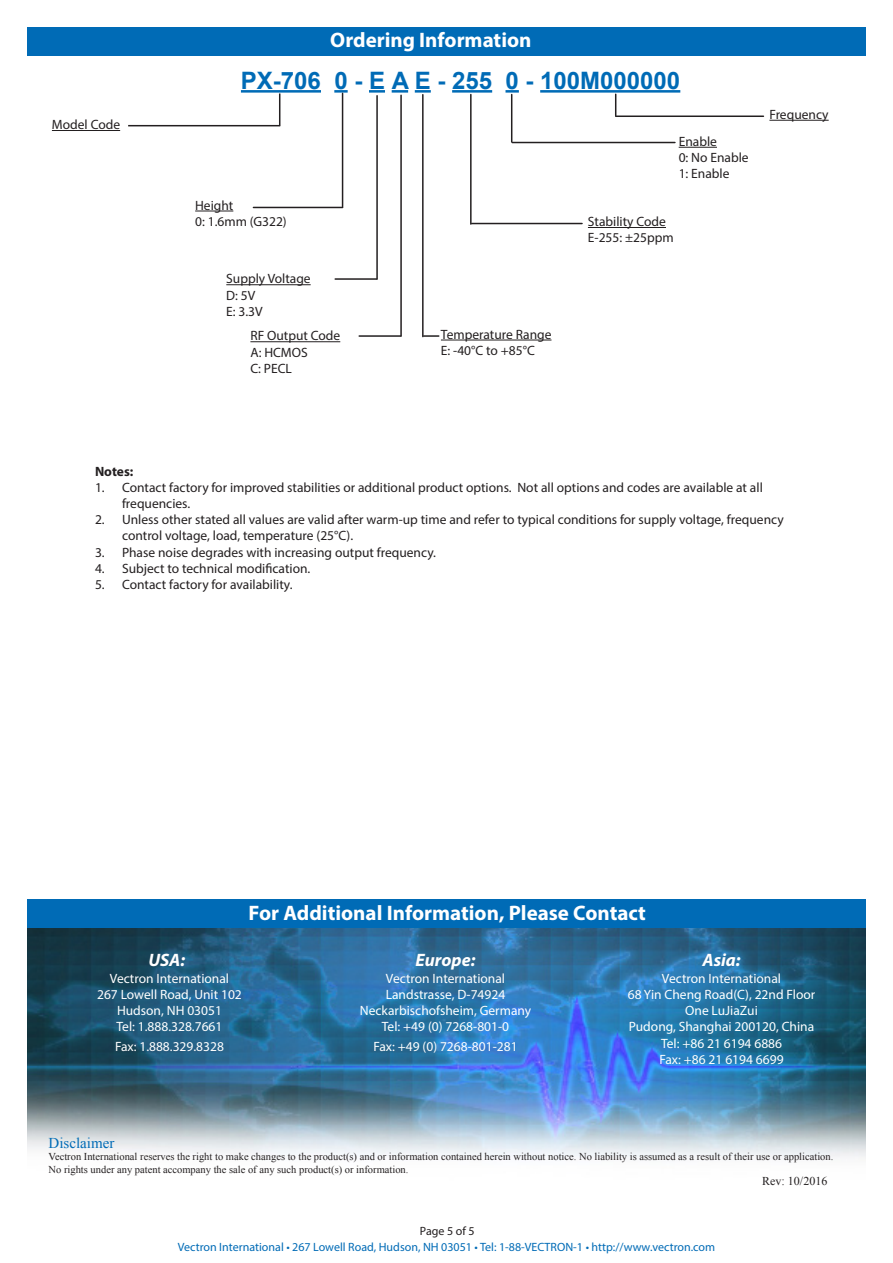
<style>
.page{position:relative;width:893px;height:1263px;background:#fff}
.page>*{position:absolute;margin:0;border:0;box-sizing:border-box;transform-origin:0 0}
.t1{font:700 24px "Arial";color:#006bb6}
.t2{font:700 21px "Myriad Pro";color:#fff}
.t3{font:italic 700 18px "Myriad Pro";color:#fff}
.t4{font:15px "Times New Roman";color:#006bb6}
.t5{font:13.5px/16.2px "Myriad Pro";color:#231f20}
.t6{font:13.5px "Myriad Pro";color:#fff}
.t7{font:700 13.5px "Myriad Pro";color:#231f20}
.t8{font:12px "Myriad Pro";color:#006bb6}
.t9{font:12px "Times New Roman";color:#231f20}
.t10{font:12px "Myriad Pro";color:#231f20}
.t11{font:10.5px/12.6px "Times New Roman";color:#231f20}
</style>
<div class="page">
<div style="left:27px;top:27px;width:839px;height:29px;background:#006bb6"></div>
<hr style="left:241px;top:90px;width:80px;height:3px;background:#006bb6">
<hr style="left:334px;top:90px;width:14px;height:3px;background:#006bb6">
<hr style="left:369px;top:90px;width:16px;height:3px;background:#006bb6">
<hr style="left:392px;top:90px;width:16px;height:3px;background:#006bb6">
<hr style="left:415px;top:90px;width:16px;height:3px;background:#006bb6">
<hr style="left:452px;top:90px;width:40px;height:3px;background:#006bb6">
<hr style="left:505px;top:90px;width:14px;height:3px;background:#006bb6">
<hr style="left:540px;top:90px;width:140px;height:3px;background:#006bb6">
<hr style="left:52px;top:130px;width:68px;height:1px;background:#231f20">
<hr style="left:195px;top:211px;width:38px;height:1px;background:#231f20">
<hr style="left:226px;top:284px;width:85px;height:1px;background:#231f20">
<hr style="left:588px;top:227px;width:78px;height:1px;background:#231f20">
<hr style="left:253px;top:207px;width:90px;height:1px;background:#231f20">
<hr style="left:342px;top:93px;width:1px;height:114px;background:#231f20">
<hr style="left:376px;top:96px;width:2px;height:183px;background:#231f20">
<hr style="left:470px;top:94px;width:2px;height:130px;background:#231f20">
<hr style="left:511px;top:95px;width:1px;height:47px;background:#231f20">
<hr style="left:769px;top:120px;width:60px;height:1px;background:#231f20">
<hr style="left:679px;top:147px;width:38px;height:1px;background:#231f20">
<svg style="left:615px;top:94px;width:1px;height:22px"></svg>
<hr style="left:616px;top:116px;width:147px;height:1px;background:#231f20">
<hr style="left:335px;top:278px;width:42px;height:2px;background:#231f20">
<hr style="left:512px;top:142px;width:163px;height:1px;background:#231f20">
<hr style="left:472px;top:223px;width:110px;height:1px;background:#231f20">
<hr style="left:128px;top:125px;width:152px;height:1px;background:#231f20">
<hr style="left:279px;top:93px;width:1px;height:33px;background:#231f20">
<hr style="left:250px;top:341px;width:90px;height:1px;background:#231f20">
<hr style="left:400px;top:95px;width:2px;height:241px;background:#231f20">
<hr style="left:359px;top:335px;width:42px;height:2px;background:#231f20">
<hr style="left:441px;top:340px;width:110px;height:1px;background:#231f20">
<hr style="left:422px;top:95px;width:2px;height:242px;background:#231f20">
<svg style="left:424px;top:335px;width:15px;height:2px"></svg>
<img style="left:27px;top:928px;width:839px;height:231px">
<div style="left:27px;top:899px;width:839px;height:29px;background:#006bb6"></div>
<p class="t5" style="left:52px;top:116px;width:70px">Model Code</p>
<p class="t2" style="left:330px;top:26px;width:203px">Ordering Information</p>
<p class="t1" style="left:241px;top:64px;width:441px">PX-706 0 - E A E - 255 0 - 100M000000</p>
<p class="t5" style="left:195px;top:197px;width:40px">Height</p>
<p class="t5" style="left:195px;top:213px;width:93px">0: 1.6mm (G322)</p>
<p class="t5" style="left:226px;top:271px;width:86px">Supply Voltage</p>
<p class="t5" style="left:226px;top:287px;width:31px">D: 5V</p>
<p class="t5" style="left:226px;top:303px;width:38px">E: 3.3V</p>
<p class="t5" style="left:250px;top:328px;width:91px">RF Output Code</p>
<p class="t5" style="left:250px;top:344px;width:59px">A: HCMOS</p>
<p class="t5" style="left:250px;top:360px;width:43px">C: PECL</p>
<p class="t5" style="left:441px;top:326px;width:112px">Temperature Range</p>
<p class="t5" style="left:441px;top:342px;width:95px">E: -40°C to +85°C</p>
<p class="t5" style="left:679px;top:133px;width:40px">Enable</p>
<p class="t5" style="left:679px;top:149px;width:72px">0: No Enable</p>
<p class="t5" style="left:679px;top:165px;width:52px">1: Enable</p>
<p class="t5" style="left:588px;top:213px;width:80px">Stability Code</p>
<p class="t5" style="left:588px;top:229px;width:87px">E-255: ±25ppm</p>
<p class="t5" style="left:769px;top:106px;width:61px">Frequency</p>
<p class="t7" style="left:95px;top:462px;width:40px">Notes:</p>
<p class="t5" style="left:122px;top:479px;width:642px;text-indent:-27px">1. Contact factory for improved stabilities or additional product options. Not all options and codes are available at all frequencies.</p>
<p class="t5" style="left:122px;top:511px;width:663px;text-indent:-27px">2. Unless other stated all values are valid after warm-up time and refer to typical conditions for supply voltage, frequency control voltage, load, temperature (25°C).</p>
<p class="t5" style="left:95px;top:544px;width:342px">3. Phase noise degrades with increasing output frequency.</p>
<p class="t5" style="left:95px;top:560px;width:217px">4. Subject to technical modification.</p>
<p class="t5" style="left:95px;top:576px;width:199px">5. Contact factory for availability.</p>
<p class="t2" style="left:249px;top:899px;width:399px">For Additional Information, Please Contact</p>
<p class="t3" style="left:148px;top:949px;width:38px">USA:</p>
<p class="t6" style="left:110px;top:970px;width:121px">Vectron International</p>
<p class="t6" style="left:97px;top:986px;width:146px">267 Lowell Road, Unit 102</p>
<p class="t6" style="left:117px;top:1002px;width:106px">Hudson, NH 03051</p>
<p class="t6" style="left:117px;top:1018px;width:107px">Tel: 1.888.328.7661</p>
<p class="t6" style="left:115px;top:1038px;width:110px">Fax: 1.888.329.8328</p>
<p class="t3" style="left:416px;top:949px;width:61px">Europe:</p>
<p class="t6" style="left:386px;top:970px;width:121px">Vectron International</p>
<p class="t6" style="left:386px;top:986px;width:121px">Landstrasse, D-74924</p>
<p class="t6" style="left:360px;top:1002px;width:173px">Neckarbischofsheim, Germany</p>
<p class="t6" style="left:382px;top:1018px;width:129px">Tel: +49 (0) 7268-801-0</p>
<p class="t6" style="left:373px;top:1038px;width:146px">Fax: +49 (0) 7268-801-281</p>
<p class="t3" style="left:702px;top:949px;width:40px">Asia:</p>
<p class="t6" style="left:662px;top:970px;width:121px">Vectron International</p>
<p class="t6" style="left:628px;top:986px;width:189px">68 Yin Cheng Road(C), 22nd Floor</p>
<p class="t6" style="left:685px;top:1002px;width:74px">One LuJiaZui</p>
<p class="t6" style="left:629px;top:1018px;width:187px">Pudong, Shanghai 200120, China</p>
<p class="t6" style="left:661px;top:1035px;width:123px">Tel: +86 21 6194 6886</p>
<p class="t6" style="left:659px;top:1051px;width:126px">Fax: +86 21 6194 6699</p>
<p class="t4" style="left:49px;top:1132px;width:67px">Disclaimer</p>
<p class="t11" style="left:49px;top:1150px;width:786px">Vectron International reserves the right to make changes to the product(s) and or information contained herein without notice. No liability is assumed as a result of their use or application.<br>No rights under any patent accompany the sale of any such product(s) or information.</p>
<p class="t9" style="left:762px;top:1173px;width:67px">Rev: 10/2016</p>
<p class="t10" style="left:420px;top:1223px;width:56px">Page 5 of 5</p>
<p class="t8" style="left:178px;top:1240px;width:539px">Vectron International • 267 Lowell Road, Hudson, NH 03051 • Tel: 1-88-VECTRON-1 • http://www.vectron.com</p>
</div>
